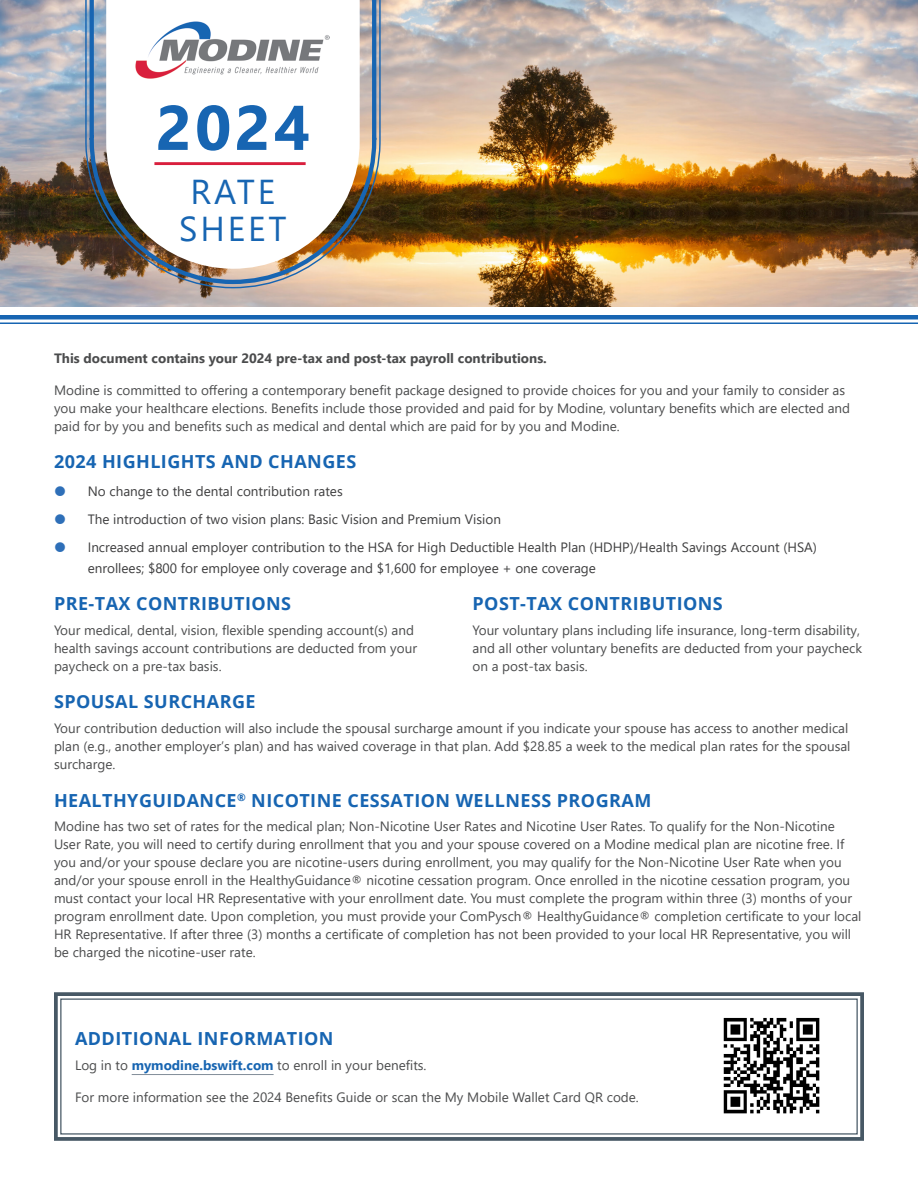
<style>
.page{position:relative;width:918px;height:1188px;background:#fff}
.page>*{position:absolute;margin:0;border:0;box-sizing:border-box;transform-origin:0 0}
.t1{font:700 63px "Segoe UI";color:#1765b2}
.t2{font:34.5px/37.5px "Segoe UI";letter-spacing:.085em;color:#1765b2;text-align:center}
.Exhibit_Text{font:700 18px "Open Sans";letter-spacing:.025em;color:#1765b2}
.Exhibit_Text-2{font:13.5px/18px "Segoe UI";color:#4b4c4d}
.t3{font:13.5px/27.8px "Segoe UI";color:#3e3e3f}
.Exhibit_Text-3{font:700 13.5px "Segoe UI";color:#4b4c4d}
.s1{font-weight:700;color:#1765b2}
</style>
<div class="page">
<img style="left:0;top:0;width:918px;height:306px">
<svg style="left:85px;top:0;width:296px;height:289px;background:#868a90"></svg>
<svg style="left:87px;top:0;width:292px;height:286px"></svg>
<div style="left:0;top:315px;width:918px;height:5px;background:#1765b2"></div>
<hr style="left:0;top:322px;width:918px;height:2px;background:#1765b2">
<hr style="left:154px;top:162px;width:152px;height:3px;background:#d91f3d">
<img style="left:136px;top:22px;width:193px;height:57px">
<svg style="left:54px;top:992px;width:810px;height:149px"></svg>
<div style="left:60px;top:998px;width:798px;height:137px;border:1px solid #475865"></div>
<img style="left:721px;top:1015px;width:103px;height:102px">
<h1 class="t1" style="left:156px;top:68px;width:156px">2024</h1>
<h2 class="t2" style="left:179px;top:170px;width:109px">RATE<br>SHEET</h2>
<p class="Exhibit_Text-3" style="left:54px;top:346px;width:494px">This document contains your 2024 pre-tax and post-tax payroll contributions.</p>
<p class="Exhibit_Text-2" style="left:54px;top:380px;width:798px">Modine is committed to offering a contemporary benefit package designed to provide choices for you and your family to consider as you make your healthcare elections. Benefits include those provided and paid for by Modine, voluntary benefits which are elected and paid for by you and benefits such as medical and dental which are paid for by you and Modine.</p>
<p class="Exhibit_Text" style="left:54px;top:449px;width:304px">2024 HIGHLIGHTS AND CHANGES</p>
<p class="t3" style="left:88px;top:476px;width:731px">No change to the dental contribution rates<br>The introduction of two vision plans: Basic Vision and Premium Vision<br>Increased annual employer contribution to the HSA for High Deductible Health Plan (HDHP)/Health Savings Account (HSA)</p>
<p class="t3" style="left:88px;top:553px;width:510px">enrollees; $800 for employee only coverage and $1,600 for employee + one coverage</p>
<p class="Exhibit_Text" style="left:54px;top:591px;width:239px">PRE-TAX CONTRIBUTIONS</p>
<p class="Exhibit_Text-2" style="left:54px;top:620px;width:365px">Your medical, dental, vision, flexible spending account(s) and health savings account contributions are deducted from your paycheck on a pre-tax basis.</p>
<p class="Exhibit_Text" style="left:472px;top:591px;width:252px">POST-TAX CONTRIBUTIONS</p>
<p class="Exhibit_Text-2" style="left:472px;top:620px;width:391px">Your voluntary plans including life insurance, long-term disability, and all other voluntary benefits are deducted from your paycheck on a post-tax basis.</p>
<p class="Exhibit_Text" style="left:54px;top:689px;width:203px">SPOUSAL SURCHARGE</p>
<p class="Exhibit_Text-2" style="left:54px;top:718px;width:798px">Your contribution deduction will also include the spousal surcharge amount if you indicate your spouse has access to another medical plan (e.g., another employer’s plan) and has waived coverage in that plan. Add $28.85 a week to the medical plan rates for the spousal surcharge.</p>
<p class="Exhibit_Text" style="left:54px;top:787px;width:599px">HEALTHYGUIDANCE<sup>®</sup> NICOTINE CESSATION WELLNESS PROGRAM</p>
<p class="Exhibit_Text-2" style="left:54px;top:816px;width:809px">Modine has two set of rates for the medical plan; Non-Nicotine User Rates and Nicotine User Rates. To qualify for the Non-Nicotine User Rate, you will need to certify during enrollment that you and your spouse covered on a Modine medical plan are nicotine free. If you and/or your spouse declare you are nicotine-users during enrollment, you may qualify for the Non-Nicotine User Rate when you and/or your spouse enroll in the HealthyGuidance® nicotine cessation program. Once enrolled in the nicotine cessation program, you must contact your local HR Representative with your enrollment date. You must complete the program within three (3) months of your program enrollment date. Upon completion, you must provide your ComPysch® HealthyGuidance® completion certificate to your local HR Representative. If after three (3) months a certificate of completion has not been provided to your local HR Representative, you will be charged the nicotine-user rate.</p>
<p class="Exhibit_Text" style="left:75px;top:1026px;width:260px">ADDITIONAL INFORMATION</p>
<p class="Exhibit_Text-2" style="left:75px;top:1055px;width:353px">Log in to <span class="s1">mymodine.bswift.com</span> to enroll in your benefits.</p>
<p class="Exhibit_Text-2" style="left:75px;top:1087px;width:565px">For more information see the 2024 Benefits Guide or scan the My Mobile Wallet Card QR code.</p>
</div>
